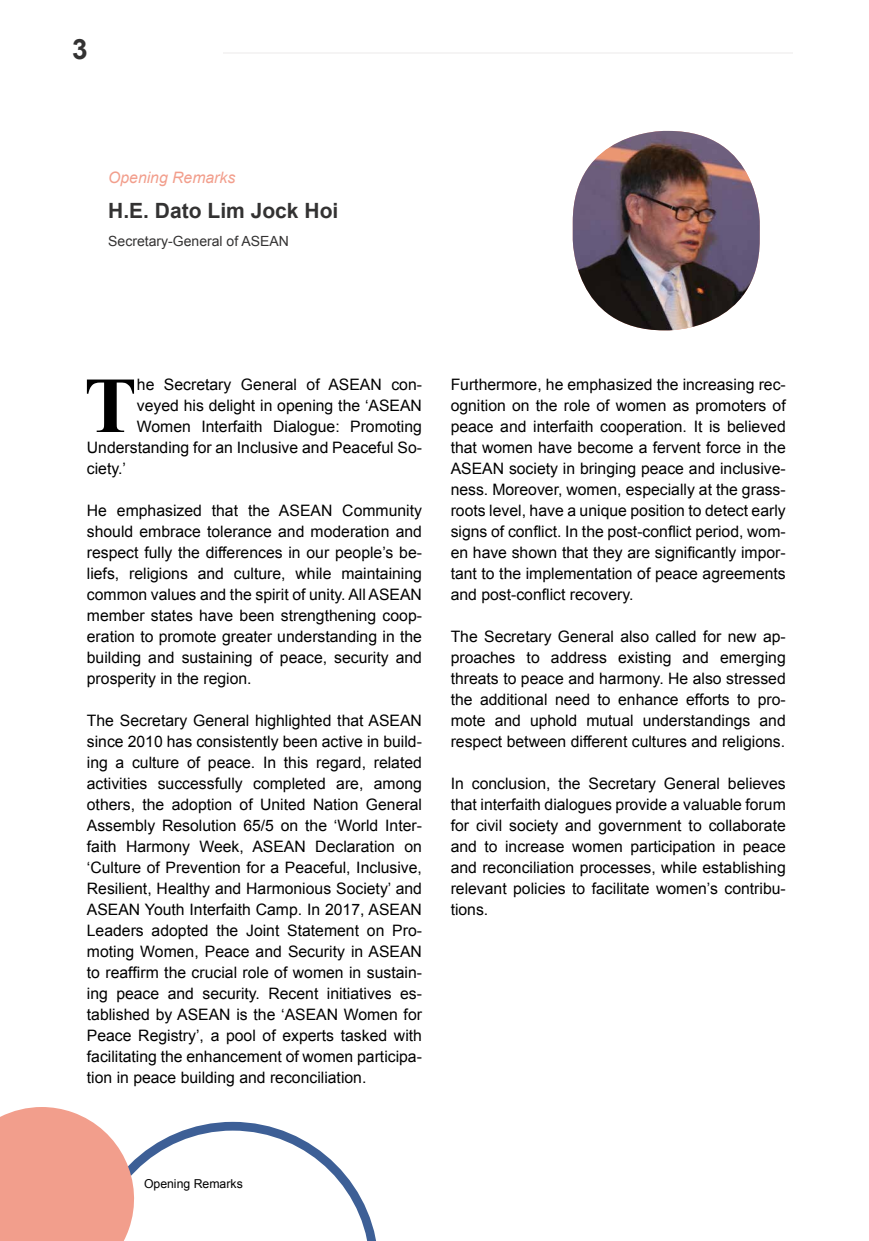
<style>
.page{position:relative;width:869px;height:1241px;background:#fff}
.page>*{position:absolute;margin:0;border:0;box-sizing:border-box;transform-origin:0 0}
.t1{font:700 79.1px "Times New Roman";color:#000}
.t2{font:700 28px "Arial";color:#333232}
.t3{font:700 21px "Arial";color:#333232}
.t4{font:15.75px/21px "Arial";color:#000;text-align:justify}
.t5{font:italic 15.75px "Arial";color:#f29e8c}
.t6{font:14px "Arial";color:#333232}
.t7{font:12.25px "Arial";color:#000}
</style>
<div class="page">
<hr style="left:223px;top:52px;width:569px;height:2px;background:#f5f4f4">
<svg style="left:0;top:1107px;width:376px;height:133px"></svg>
<img style="left:572px;top:131px;width:187px;height:199px">
<h2 class="t2" style="left:72px;top:31px;width:17px">3</h2>
<p class="t5" style="left:108px;top:167px;width:128px">Opening Remarks</p>
<h3 class="t3" style="left:108px;top:196px;width:231px">H.E. Dato Lim Jock Hoi</h3>
<p class="t6" style="left:108px;top:232px;width:182px">Secretary-General of ASEAN</p>
<h1 class="t1" style="left:84px;top:351px;width:54px">T</h1>
<p class="t4" style="left:137px;top:374px;width:286px">he Secretary General of ASEAN con-</p>
<p class="t4" style="left:137px;top:395px;width:286px">veyed his delight in opening the ‘ASEAN</p>
<p class="t4" style="left:137px;top:416px;width:286px">Women Interfaith Dialogue: Promoting</p>
<p class="t4" style="left:87px;top:437px;width:336px">Understanding for an Inclusive and Peaceful So-</p>
<p class="t4" style="left:87px;top:458px;width:41px">ciety.’</p>
<p class="t4" style="left:87px;top:500px;width:336px">He emphasized that the ASEAN Community should embrace tolerance and moderation and respect fully the differences in our people’s be&shy;liefs, religions and culture, while maintaining common values and the spirit of unity. All ASEAN member states have been strengthening coop&shy;eration to promote greater understanding in the building and sustaining of peace, security and prosperity in the region.</p>
<p class="t4" style="left:87px;top:710px;width:336px">The Secretary General highlighted that ASEAN since 2010 has consistently been active in build&shy;ing a culture of peace. In this regard, related activities successfully completed are, among others, the adoption of United Nation General Assembly Resolution 65/5 on the ‘World Inter&shy;faith Harmony Week, ASEAN Declaration on ‘Culture of Prevention for a Peaceful, Inclusive, Resilient, Healthy and Harmonious Society’ and ASEAN Youth Interfaith Camp. In 2017, ASEAN Leaders adopted the Joint Statement on Pro&shy;moting Women, Peace and Security in ASEAN to reaffirm the crucial role of women in sustain&shy;ing peace and security. Recent initiatives es&shy;tablished by ASEAN is the ‘ASEAN Women for Peace Registry’, a pool of experts tasked with facilitating the enhancement of women participa&shy;tion in peace building and reconciliation.</p>
<p class="t4" style="left:450px;top:374px;width:336px">Furthermore, he emphasized the increasing rec&shy;ognition on the role of women as promoters of peace and interfaith cooperation. It is believed that women have become a fervent force in the ASEAN society in bringing peace and inclusive&shy;ness. Moreover, women, especially at the grass&shy;roots level, have a unique position to detect early signs of conflict. In the post-conflict period, wom&shy;en have shown that they are significantly impor&shy;tant to the implementation of peace agreements and post-conflict recovery.</p>
<p class="t4" style="left:450px;top:626px;width:336px">The Secretary General also called for new ap&shy;proaches to address existing and emerging threats to peace and harmony. He also stressed the additional need to enhance efforts to pro&shy;mote and uphold mutual understandings and respect between different cultures and religions.</p>
<p class="t4" style="left:450px;top:773px;width:336px">In conclusion, the Secretary General believes that interfaith dialogues provide a valuable forum for civil society and government to collaborate and to increase women participation in peace and reconciliation processes, while establishing relevant policies to facilitate women’s contribu&shy;tions.</p>
<p class="t7" style="left:144px;top:1175px;width:100px">Opening Remarks</p>
</div>
